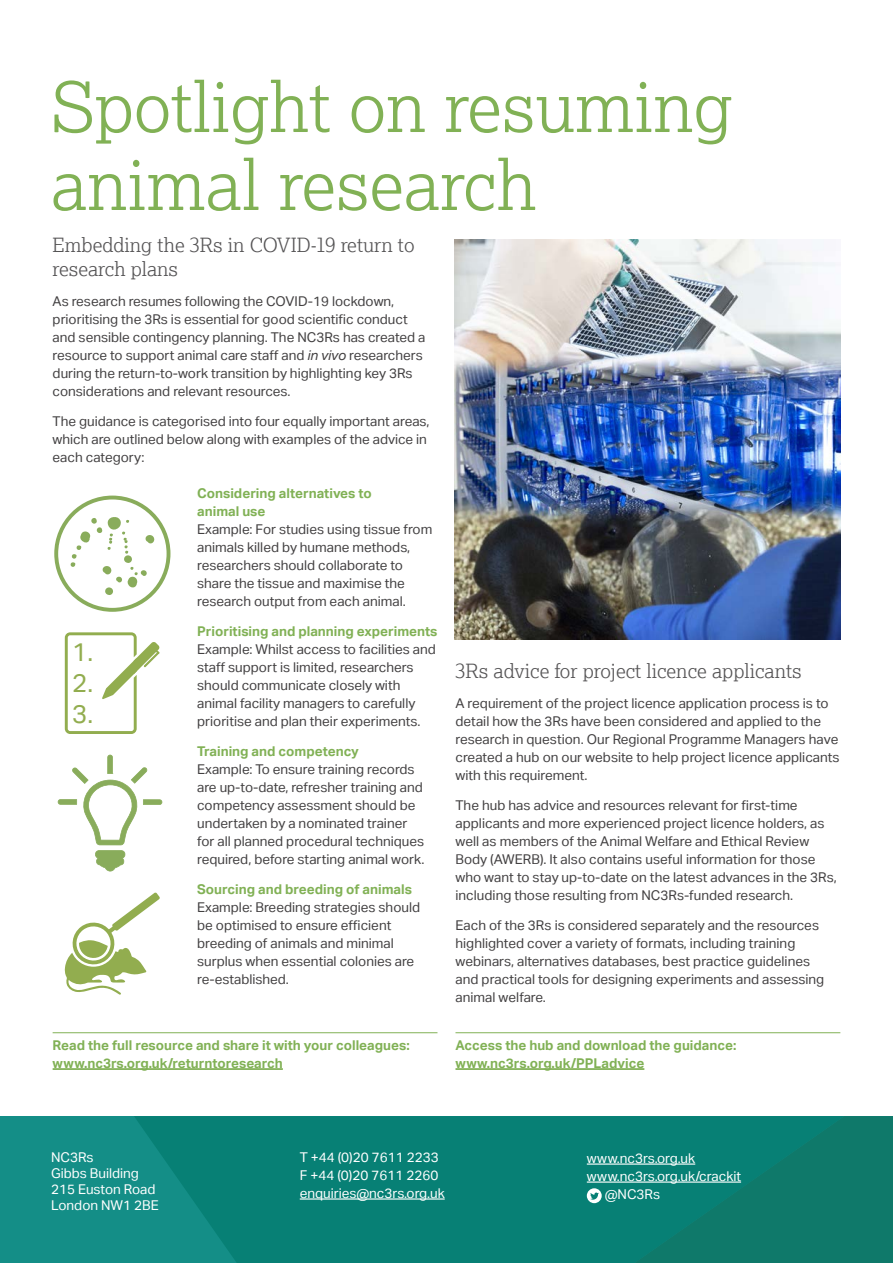
<style>
.page{position:relative;width:893px;height:1263px;background:#fff}
.page>*{position:absolute;margin:0;border:0;box-sizing:border-box;transform-origin:0 0}
.main_heading_Style_A{font:300 69px/78px "NC3 Rs Lexia";color:#81b155}
.t1{font:25.65px/30.8px "Aktiv Grotesk";color:#92ad4f;text-align:justify}
.introcopy_style_A{font:300 19.5px/24px "NC3 Rs Lexia";color:#555455}
.main_heading_Style_A-2{font:13.5px/18px "Aktiv Grotesk";color:#424041}
.subhead_white_box{font:13.5px/18px "Aktiv Grotesk";color:#424041}
.t2{font:13.5px "Aktiv Grotesk";color:#fff}
.URL{font:700 13.5px/18px "Aktiv Grotesk";color:#81b155}
.s1{font-style:italic}
.s2{font-weight:700;color:#81b155}
</style>
<div class="page">
<div style="left:0;top:1116px;width:893px;height:147px;background:#148e87"></div>
<svg style="left:134px;top:1116px;width:500px;height:147px;background:#088177"></svg>
<svg style="left:634px;top:1116px;width:259px;height:147px;background:#0b7b6e"></svg>
<hr style="left:300px;top:1198px;width:145px;height:1px;background:#fff">
<hr style="left:587px;top:1163px;width:108px;height:2px;background:#fff">
<hr style="left:587px;top:1181px;width:154px;height:2px;background:#fff">
<svg style="left:587px;top:1188px;width:15px;height:15px"></svg>
<hr style="left:53px;top:1032px;width:384px;height:1px;background:#81b155">
<hr style="left:53px;top:1068px;width:230px;height:2px;background:#81b155">
<hr style="left:455px;top:1032px;width:385px;height:1px;background:#81b155">
<hr style="left:455px;top:1068px;width:189px;height:2px;background:#81b155">
<svg style="left:54px;top:496px;width:116px;height:116px"></svg>
<svg style="left:65px;top:632px;width:94px;height:102px"></svg>
<svg style="left:58px;top:755px;width:104px;height:116px"></svg>
<svg style="left:65px;top:892px;width:95px;height:103px"></svg>
<img style="left:454px;top:239px;width:386px;height:400px">
<p class="main_heading_Style_A" style="left:51px;top:66px;width:683px">Spotlight on resuming animal research</p>
<p class="introcopy_style_A" style="left:53px;top:232px;width:363px">Embedding the 3Rs in COVID-19 return to research plans</p>
<p class="main_heading_Style_A-2" style="left:53px;top:292px;width:374px">As research resumes following the COVID-19 lockdown, prioritising the 3Rs is essential for good scientific conduct and sensible contingency planning. The NC3Rs has created a resource to support animal care staff and <span class="s1">in vivo</span> researchers during the return-to-work transition by highlighting key 3Rs considerations and relevant resources.</p>
<p class="main_heading_Style_A-2" style="left:53px;top:412px;width:378px">The guidance is categorised into four equally important areas, which are outlined below along with examples of the advice in each category:</p>
<p class="subhead_white_box" style="left:197px;top:484px;width:237px"><span class="s2">Considering alternatives to<br>animal use<br></span>Example: For studies using tissue from animals killed by humane methods, researchers should collaborate to share the tissue and maximise the research output from each animal.</p>
<p class="subhead_white_box" style="left:197px;top:622px;width:242px"><span class="s2">Prioritising and planning experiments </span>Example: Whilst access to facilities and staff support is limited, researchers should communicate closely with animal facility managers to carefully prioritise and plan their experiments.</p>
<p class="subhead_white_box" style="left:197px;top:742px;width:229px"><span class="s2">Training and competency<br></span>Example: To ensure training records are up-to-date, refresher training and competency assessment should be undertaken by a nominated trainer for all planned procedural techniques required, before starting animal work.</p>
<p class="subhead_white_box" style="left:197px;top:880px;width:224px"><span class="s2">Sourcing and breeding of animals<br></span>Example: Breeding strategies should be optimised to ensure efficient breeding of animals and minimal surplus when essential colonies are re-established.</p>
<p class="t1" style="left:72px;top:636px;width:22px">1.<br>2.<br>3.</p>
<p class="introcopy_style_A" style="left:455px;top:658px;width:348px">3Rs advice for project licence applicants</p>
<p class="main_heading_Style_A-2" style="left:455px;top:694px;width:386px">A requirement of the project licence application process is to detail how the 3Rs have been considered and applied to the research in question. Our Regional Programme Managers have created a hub on our website to help project licence applicants with this requirement.</p>
<p class="main_heading_Style_A-2" style="left:455px;top:796px;width:383px">The hub has advice and resources relevant for first-time applicants and more experienced project licence holders, as well as members of the Animal Welfare and Ethical Review Body (AWERB). It also contains useful information for those who want to stay up-to-date on the latest advances in the 3Rs, including those resulting from NC3Rs-funded research.</p>
<p class="main_heading_Style_A-2" style="left:455px;top:916px;width:370px">Each of the 3Rs is considered separately and the resources highlighted cover a variety of formats, including training webinars, alternatives databases, best practice guidelines and practical tools for designing experiments and assessing animal welfare.</p>
<p class="URL" style="left:455px;top:1036px;width:282px">Access the hub and download the guidance: www.nc3rs.org.uk/PPLadvice</p>
<p class="URL" style="left:53px;top:1036px;width:359px">Read the full resource and share it with your colleagues: www.nc3rs.org.uk/returntoresearch</p>
<p class="t2" style="left:51px;top:1149px;width:44px">NC3Rs</p>
<p class="t2" style="left:51px;top:1165px;width:89px">Gibbs Building</p>
<p class="t2" style="left:51px;top:1181px;width:106px">215 Euston Road</p>
<p class="t2" style="left:51px;top:1198px;width:109px">London NW1 2BE</p>
<p class="t2" style="left:300px;top:1149px;width:141px">T +44 (0)20 7611 2233</p>
<p class="t2" style="left:300px;top:1167px;width:140px">F +44 (0)20 7611 2260</p>
<p class="t2" style="left:300px;top:1185px;width:146px">enquiries@nc3rs.org.uk</p>
<p class="t2" style="left:587px;top:1150px;width:110px">www.nc3rs.org.uk</p>
<p class="t2" style="left:587px;top:1168px;width:156px">www.nc3rs.org.uk/crackit</p>
<p class="t2" style="left:605px;top:1186px;width:57px">@NC3Rs</p>
</div>
